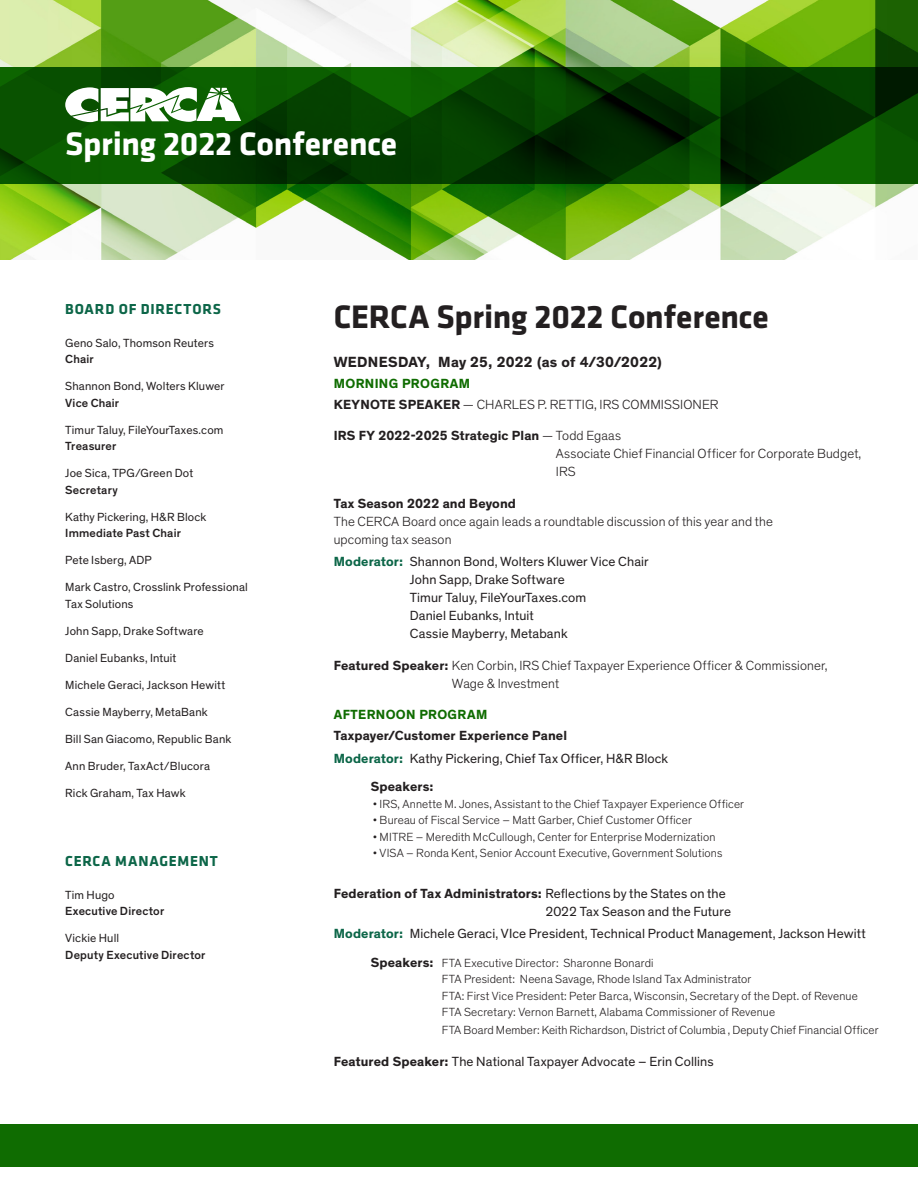
<style>
.page{position:relative;width:918px;height:1188px;background:#fff}
.page>*{position:absolute;margin:0;border:0;box-sizing:border-box;transform-origin:0 0}
.Title_Klavika_22_5_2{font:700 33.75px "Klavika";letter-spacing:-.005em;color:#231f20}
.Title_Klavika_22_5_2-2{font:700 33.75px "Klavika";letter-spacing:-.005em;color:#fff}
.Subhead_Level_1_Thei{font:700 15px "Theinhardt";letter-spacing:.015em;color:#231f20}
.Author_8_11{font:700 15px "Klavika";letter-spacing:.05em;color:#0c6648}
.Body_Copy_9_12{font:13.5px/18px "Theinhardt";letter-spacing:.01em;color:#231f20}
.Body_Copy_9_12-2{font:300 13.5px/18px "Theinhardt";letter-spacing:.01em;color:#231f20}
.Body_Copy_9_12-3{font:700 13.5px "Theinhardt";letter-spacing:.01em;color:#231f20}
.Subhead_Level_2_Thei{font:700 13.5px "Theinhardt";letter-spacing:.03em;color:#0f6c01}
.Body_Copy_9_12-4{font:300 12px/18px "Theinhardt";letter-spacing:.015em;color:#231f20}
.Author_Title_8_11{font:12px/16.5px "Theinhardt";letter-spacing:.015em;color:#231f20}
.Author_Title_8_11-2{font:500 12px/16.5px "Theinhardt";letter-spacing:.015em;color:#231f20}
.s1{font-weight:500}
.s2{font-weight:400}
.s3{font-weight:700}
.s4{font-weight:700;color:#0c6648}
.s5{font-weight:700;font-size:13.5px}
</style>
<div class="page">
<img style="left:0;top:0;width:918px;height:260px">
<svg style="left:0;top:68px;width:918px;height:116px;background:#054100"></svg>
<svg style="left:65px;top:87px;width:176px;height:35px"></svg>
<div style="left:0;top:1125px;width:918px;height:42px;background:#0f6c01"></div>
<p class="Title_Klavika_22_5_2-2" style="left:65px;top:119px;width:334px">Spring 2022 Conference</p>
<p class="Author_8_11" style="left:65px;top:298px;width:157px">BOARD OF DIRECTORS</p>
<p class="Author_Title_8_11" style="left:65px;top:335px;width:150px">Geno Salo, Thomson Reuters<br><span class="s1">Chair</span></p>
<p class="Author_Title_8_11" style="left:65px;top:378px;width:161px">Shannon Bond, Wolters Kluwer<br><span class="s1">Vice Chair</span></p>
<p class="Author_Title_8_11" style="left:65px;top:422px;width:160px">Timur Taluy, FileYourTaxes.com<br><span class="s1">Treasurer</span></p>
<p class="Author_Title_8_11" style="left:65px;top:465px;width:129px">Joe Sica, TPG/Green Dot<br><span class="s1">Secretary</span></p>
<p class="Author_Title_8_11" style="left:65px;top:509px;width:143px">Kathy Pickering, H&amp;R Block<br><span class="s1">Immediate Past Chair</span></p>
<p class="Author_Title_8_11" style="left:65px;top:552px;width:88px">Pete Isberg, ADP</p>
<p class="Author_Title_8_11" style="left:65px;top:579px;width:184px">Mark Castro, Crosslink Professional<br>Tax Solutions</p>
<p class="Author_Title_8_11" style="left:65px;top:623px;width:140px">John Sapp, Drake Software</p>
<p class="Author_Title_8_11" style="left:65px;top:650px;width:113px">Daniel Eubanks, Intuit</p>
<p class="Author_Title_8_11" style="left:65px;top:677px;width:161px">Michele Geraci, Jackson Hewitt</p>
<p class="Author_Title_8_11" style="left:65px;top:704px;width:144px">Cassie Mayberry, MetaBank</p>
<p class="Author_Title_8_11" style="left:65px;top:731px;width:168px">Bill San Giacomo, Republic Bank</p>
<p class="Author_Title_8_11" style="left:65px;top:758px;width:146px">Ann Bruder, TaxAct/Blucora</p>
<p class="Author_Title_8_11" style="left:65px;top:785px;width:122px">Rick Graham, Tax Hawk</p>
<p class="Author_8_11" style="left:65px;top:850px;width:154px">CERCA MANAGEMENT</p>
<p class="Author_Title_8_11-2" style="left:65px;top:886px;width:101px"><span class="s2">Tim Hugo<br></span>Executive Director</p>
<p class="Author_Title_8_11-2" style="left:65px;top:930px;width:142px"><span class="s2">Vickie Hull<br></span>Deputy Executive Director</p>
<p class="Title_Klavika_22_5_2" style="left:334px;top:292px;width:436px">CERCA Spring 2022 Conference</p>
<p class="Subhead_Level_1_Thei" style="left:334px;top:352px;width:330px">WEDNESDAY, May 25, 2022 (as of 4/30/2022)</p>
<p class="Subhead_Level_2_Thei" style="left:334px;top:375px;width:138px">MORNING PROGRAM</p>
<p class="Body_Copy_9_12-2" style="left:334px;top:395px;width:386px"><span class="s3">KEYNOTE SPEAKER</span> — CHARLES P. RETTIG, IRS COMMISSIONER</p>
<p class="Body_Copy_9_12-2" style="left:556px;top:427px;width:307px;text-indent:-222px"><span class="s3">IRS FY 2022-2025 Strategic Plan</span> — Todd Egaas<br>Associate Chief Financial Officer for Corporate Budget,<br>IRS</p>
<p class="Body_Copy_9_12-2" style="left:334px;top:494px;width:441px"><span class="s3">Tax Season 2022 and Beyond<br></span>The CERCA Board once again leads a roundtable discussion of this year and the upcoming tax season</p>
<p class="Body_Copy_9_12" style="left:410px;top:553px;width:240px;text-indent:-76px"><span class="s4">Moderator:</span> Shannon Bond, Wolters Kluwer Vice Chair<br>John Sapp, Drake Software<br>Timur Taluy, FileYourTaxes.com<br>Daniel Eubanks, Intuit<br>Cassie Mayberry, Metabank</p>
<p class="Body_Copy_9_12-2" style="left:452px;top:656px;width:377px;text-indent:-118px"><span class="s3">Featured Speaker:</span> Ken Corbin, IRS Chief Taxpayer Experience Officer &amp; Commissioner,<br>Wage &amp; Investment</p>
<p class="Subhead_Level_2_Thei" style="left:334px;top:706px;width:155px">AFTERNOON PROGRAM</p>
<p class="Body_Copy_9_12-3" style="left:334px;top:727px;width:235px">Taxpayer/Customer Experience Panel</p>
<p class="Body_Copy_9_12" style="left:334px;top:749px;width:336px"><span class="s4">Moderator:</span> Kathy Pickering, Chief Tax Officer, H&amp;R Block</p>
<p class="Body_Copy_9_12-3" style="left:371px;top:778px;width:64px">Speakers:</p>
<p class="Body_Copy_9_12-4" style="left:373px;top:795px;width:373px">• IRS, Annette M. Jones, Assistant to the Chief Taxpayer Experience Officer</p>
<p class="Body_Copy_9_12-4" style="left:373px;top:811px;width:321px">• Bureau of Fiscal Service – Matt Garber, Chief Customer Officer</p>
<p class="Body_Copy_9_12-4" style="left:373px;top:828px;width:344px">• MITRE – Meredith McCullough, Center for Enterprise Modernization</p>
<p class="Body_Copy_9_12-4" style="left:373px;top:844px;width:351px">• VISA – Ronda Kent, Senior Account Executive, Government Solutions</p>
<p class="Body_Copy_9_12" style="left:545px;top:884px;width:187px;text-indent:-212px"><span class="s3">Federation of Tax Administrators:</span> Reflections by the States on the<br>2022 Tax Season and the Future</p>
<p class="Body_Copy_9_12" style="left:334px;top:925px;width:534px"><span class="s4">Moderator:</span> Michele Geraci, VIce President, Technical Product Management, Jackson Hewitt</p>
<p class="Body_Copy_9_12-4" style="left:371px;top:954px;width:284px"><span class="s5">Speakers:</span> FTA Executive Director: Sharonne Bonardi</p>
<p class="Body_Copy_9_12-4" style="left:442px;top:970px;width:311px">FTA President: Neena Savage, Rhode Island Tax Administrator</p>
<p class="Body_Copy_9_12-4" style="left:442px;top:987px;width:418px">FTA: First Vice President: Peter Barca, Wisconsin, Secretary of the Dept. of Revenue</p>
<p class="Body_Copy_9_12-4" style="left:442px;top:1003px;width:438px">FTA Secretary: Vernon Barnett, Alabama Commissioner of Revenue<br>FTA Board Member: Keith Richardson, District of Columbia , Deputy Chief Financial Officer</p>
<p class="Body_Copy_9_12" style="left:334px;top:1052px;width:381px"><span class="s3">Featured Speaker:</span> The National Taxpayer Advocate – Erin Collins</p>
</div>
